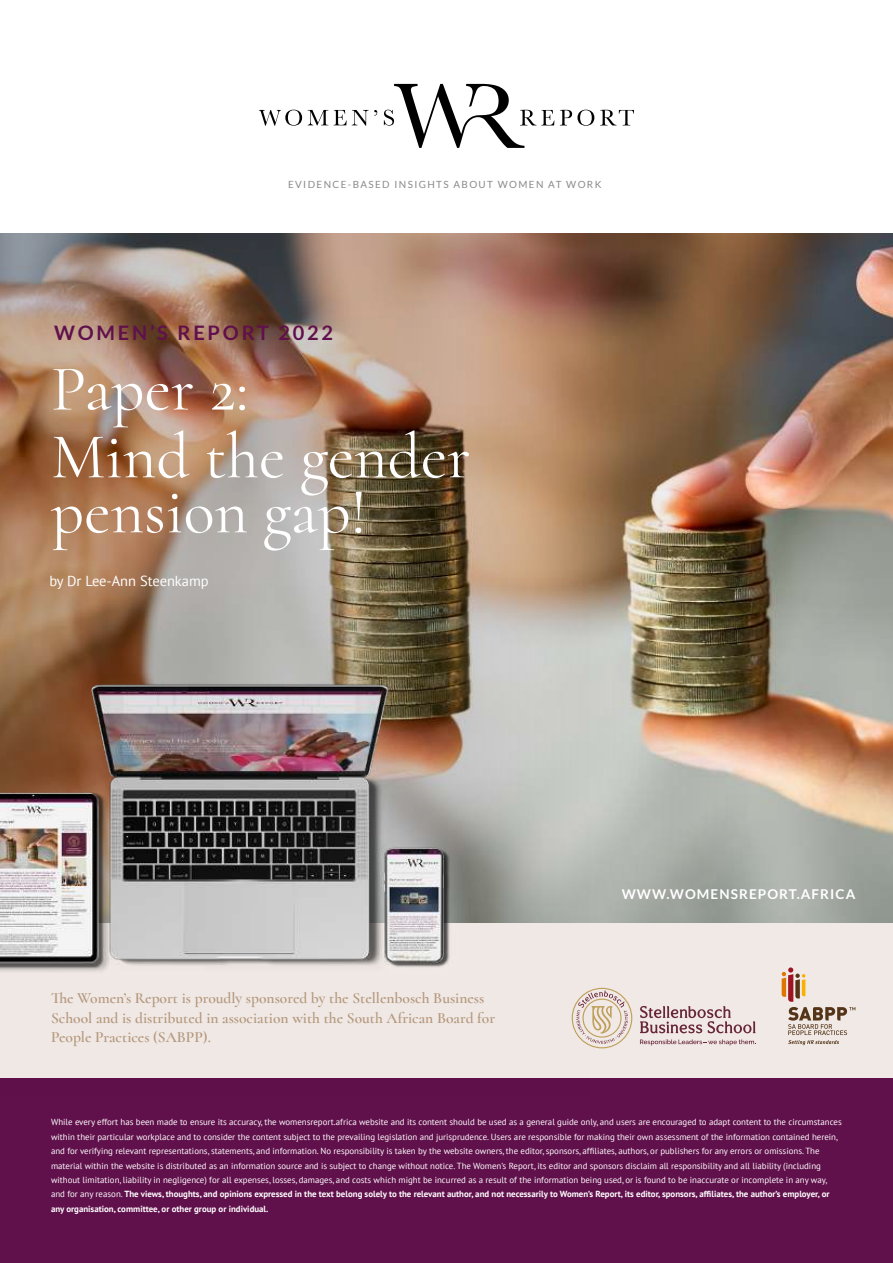
<style>
.page{position:relative;width:893px;height:1263px;background:#fff}
.page>*{position:absolute;margin:0;border:0;box-sizing:border-box;transform-origin:0 0}
.t1{font:64.8px/67.8px "Cormorant";color:#fff}
.t2{font:700 19.95px "Lato";letter-spacing:.14em;color:#60104b}
.t3{font:600 15.45px/19.6px "Cormorant";color:#b6987d}
.t4{font:14.55px "PT Sans";color:#fff}
.t5{font:700 13.5px "Lato";letter-spacing:.08em;color:#fff}
.t6{font:9.9px "Lato";letter-spacing:.14em;color:#898989}
.t7{font:8.85px/14.5px "PT Sans";color:#fff}
.s1{font-weight:700}
</style>
<div class="page">
<img style="left:749px;top:234px;width:144px;height:689px">
<img style="left:0;top:234px;width:749px;height:689px">
<div style="left:0;top:1076px;width:893px;height:187px;background:#60104b"></div>
<svg style="left:259px;top:84px;width:375px;height:64px"></svg>
<div style="left:0;top:923px;width:893px;height:155px;background:#f0e9e5"></div>
<svg style="left:782px;top:967px;width:73px;height:78px"></svg>
<svg style="left:640px;top:1006px;width:115px;height:27px"></svg>
<svg style="left:640px;top:1039px;width:116px;height:6px"></svg>
<svg style="left:589px;top:988px;width:43px;height:60px"></svg>
<img style="left:0;top:585px;width:589px;height:461px">
<p class="t6" style="left:288px;top:179px;width:315px">EVIDENCE-BASED INSIGHTS ABOUT WOMEN AT WORK</p>
<h2 class="t2" style="left:54px;top:322px;width:281px">WOMEN’S REPORT 2022</h2>
<h1 class="t1" style="left:51px;top:361px;width:421px">Paper 2:<br>Mind the gender</h1>
<h1 class="t1" style="left:51px;top:484px;width:317px">pension gap!</h1>
<h3 class="t4" style="left:49px;top:575px;width:161px">by Dr Lee-Ann Steenkamp</h3>
<h3 class="t3" style="left:51px;top:988px;width:446px">The Women’s Report is proudly sponsored by the Stellenbosch Business<br>School and is distributed in association with the South African Board for<br>People Practices (SABPP).</h3>
<h3 class="t5" style="left:622px;top:886px;width:235px">WWW.WOMENSREPORT.AFRICA</h3>
<p class="t7" style="left:51px;top:1115px;width:792px">While every effort has been made to ensure its accuracy, the womensreport.africa website and its content should be used as a general guide only, and users are encouraged to adapt content to the circumstances within their particular workplace and to consider the content subject to the prevailing legislation and jurisprudence. Users are responsible for making their own assessment of the information contained herein, and for verifying relevant representations, statements, and information. No responsibility is taken by the website owners, the editor, sponsors, affiliates, authors, or publishers for any errors or omissions. The material within the website is distributed as an information source and is subject to change without notice. The Women’s Report, its editor and sponsors disclaim all responsibility and all liability (including without limitation, liability in negligence) for all expenses, losses, damages, and costs which might be incurred as a result of the information being used, or is found to be inaccurate or incomplete in any way, and for any reason. <span class="s1">The views, thoughts, and opinions expressed in the text belong solely to the relevant author, and not necessarily to Women’s Report, its editor, sponsors, affiliates, the author’s employer, or any organisation, committee, or other group or individual.</span></p>
</div>
